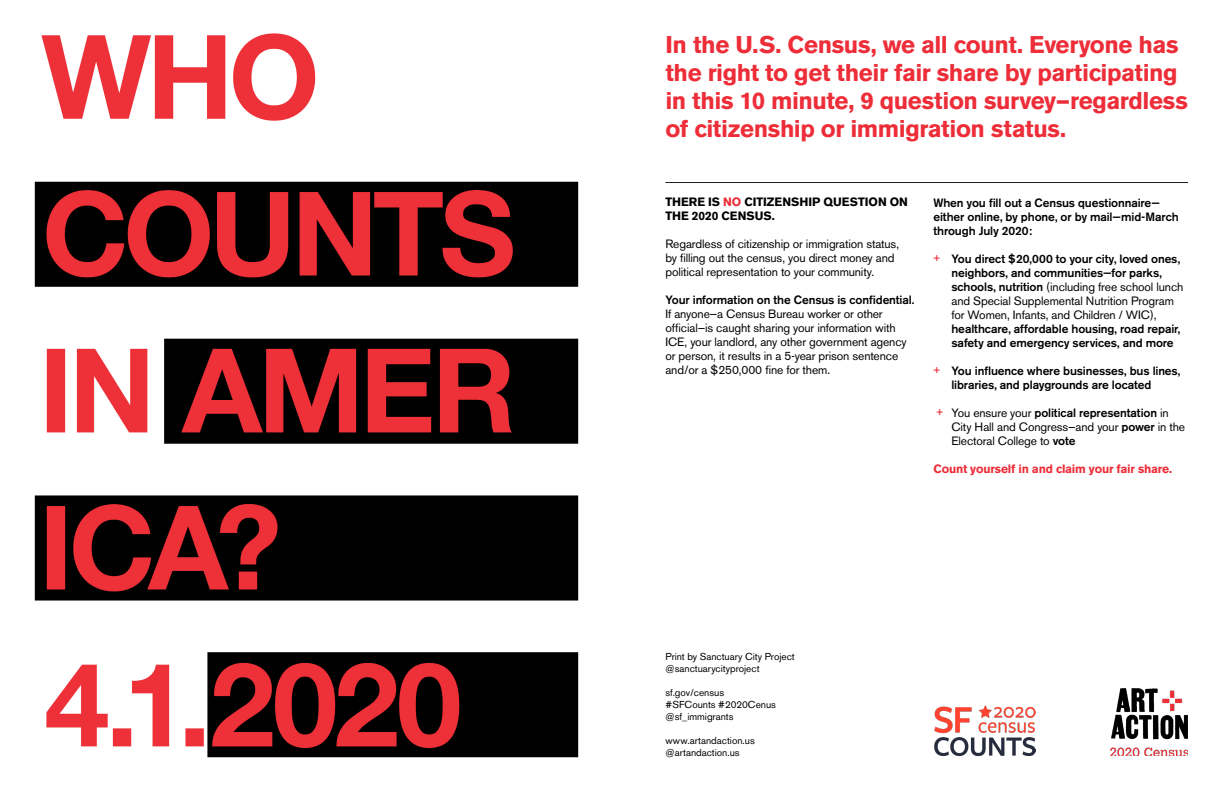
<style>
.page{position:relative;width:1224px;height:792px;background:#fff}
.page>*{position:absolute;margin:0;border:0;box-sizing:border-box;transform-origin:0 0}
.t1{font:700 24px/28px "Akzidenz Grotesk BE";letter-spacing:-.02em;color:#ed2d38}
.t2{font:12px/14px "Akzidenz Grotesk BE";letter-spacing:-.01em;color:#000}
.t3{font:500 12px/14px "Akzidenz Grotesk BE";letter-spacing:-.01em;color:#000}
.t4{font:700 12px/14px "Akzidenz Grotesk BE";color:#000}
.t5{font:700 12px "Akzidenz Grotesk BE";letter-spacing:-.02em;color:#ed2d38}
.t6{font:10px/12px "Akzidenz Grotesk BE";color:#000}
.s1{color:#ed2d38}
.s2{font-weight:500;font-size:10px;color:#ed2d38}
.s3{font-weight:500}
.s4{font-size:10px;color:#ed2d38}
</style>
<div class="page">
<img style="left:934px;top:706px;width:102px;height:50px">
<img style="left:34px;top:33px;width:545px;height:725px">
<img style="left:1111px;top:689px;width:77px;height:67px">
<hr style="left:665px;top:182px;width:523px;height:1px;background:#231f20">
<h1 class="t1" style="left:665px;top:31px;width:524px">In the U.S. Census, we all count. Everyone has the right to get their fair share by participating in this 10 minute, 9 question survey—regardless of citizenship or immigration status.</h1>
<p class="t4" style="left:665px;top:195px;width:244px">THERE IS <span class="s1">NO</span> CITIZENSHIP QUESTION ON<br>THE 2020 CENSUS.</p>
<p class="t2" style="left:665px;top:237px;width:235px">Regardless of citizenship or immigration status, by filling out the census, you direct money and political representation to your community.</p>
<p class="t3" style="left:665px;top:293px;width:251px">Your information on the Census is confidential.</p>
<p class="t2" style="left:665px;top:307px;width:243px">If anyone—a Census Bureau worker or other official—is caught sharing your information with ICE, your landlord, any other government agency or person, it results in a 5-year prison sentence and/or a $250,000 fine for them.</p>
<p class="t3" style="left:933px;top:196px;width:247px">When you fill out a Census questionnaire— either online, by phone, or by mail—mid-March through July 2020:</p>
<p class="t2" style="left:951px;top:252px;width:233px;text-indent:-18px"><span class="s2">+</span> <span class="s3">You direct $20,000 to your city, loved ones, neighbors, and communities—for parks, schools, nutrition</span> (including free school lunch and Special Supplemental Nutrition Program for Women, Infants, and Children / WIC),</p>
<p class="t3" style="left:951px;top:322px;width:230px">healthcare, affordable housing, road repair, safety and emergency services, and more</p>
<p class="t3" style="left:951px;top:364px;width:231px;text-indent:-18px"><span class="s4">+</span> You influence where businesses, bus lines, libraries, and playgrounds are located</p>
<p class="t2" style="left:951px;top:406px;width:235px;text-indent:-15px"><span class="s2">+</span> You ensure your <span class="s3">political representation</span> in<br>City Hall and Congress—and your <span class="s3">power</span> in the<br>Electoral College to <span class="s3">vote</span></p>
<p class="t5" style="left:933px;top:462px;width:240px">Count yourself in and claim your fair share.</p>
<p class="t6" style="left:665px;top:651px;width:131px">Print by Sanctuary City Project @sanctuarycityproject</p>
<p class="t6" style="left:665px;top:687px;width:112px">sf.gov/census #SFCounts #2020Cenus @sf_immigrants</p>
<p class="t6" style="left:665px;top:735px;width:91px">www.artandaction.us @artandaction.us</p>
</div>
